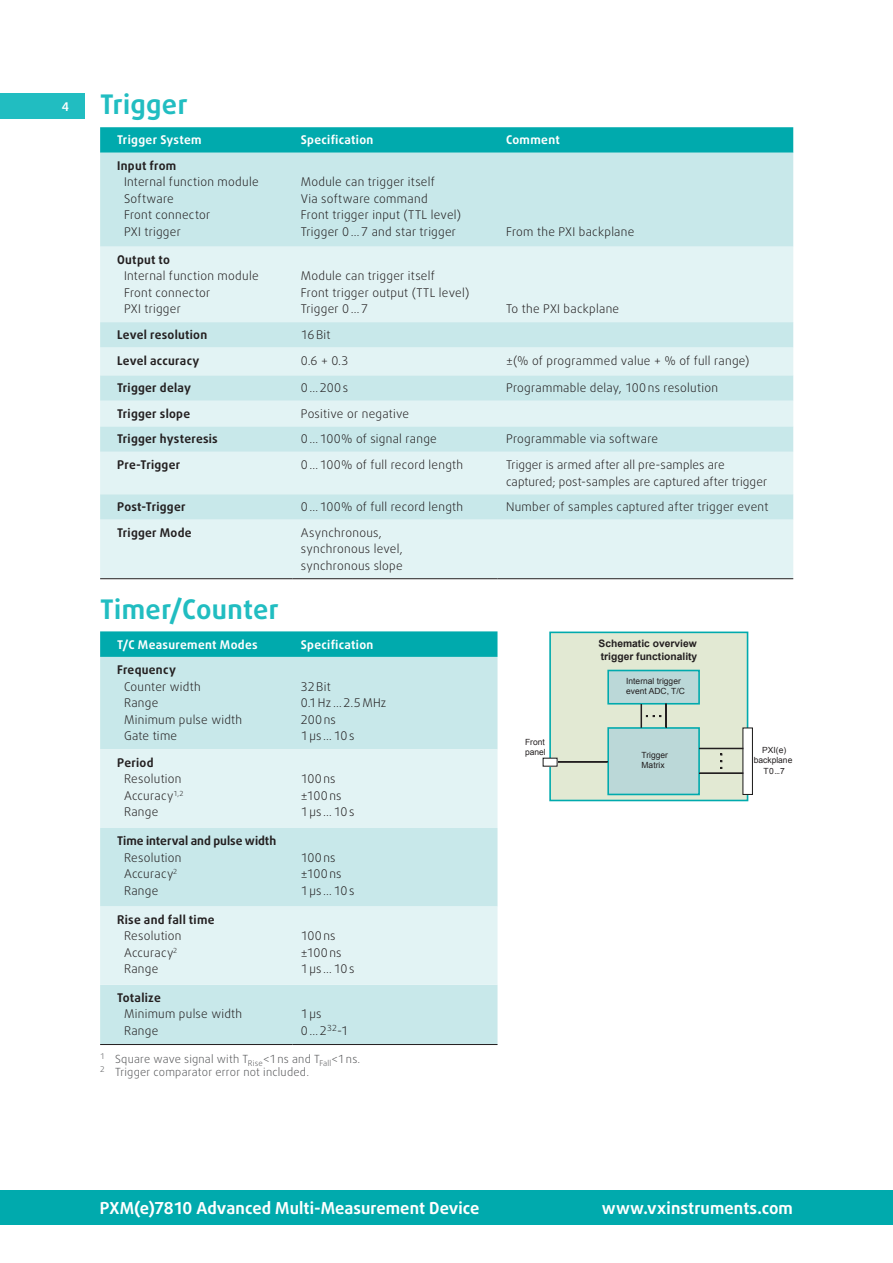
<style>
.page{position:relative;width:893px;height:1263px;background:#fff}
.page>*{position:absolute;margin:0;border:0;box-sizing:border-box;transform-origin:0 0}
.Header_überTabelle{font:700 27px "Daxline Pro";letter-spacing:.015em;color:#21bdc1}
.t1{font:700 16.5px "Daxline Pro";letter-spacing:.005em;color:#fff}
.Tabelle{font:300 12px/16.5px "Daxline Pro";letter-spacing:.02em;color:#231f20}
.Tabelle-2{font:700 12px "Daxline Pro";letter-spacing:.02em;color:#231f20}
.Tabelle_Überschrift{font:700 12px "Daxline Pro";letter-spacing:.025em;color:#fff}
.Tabelle-3{font:700 12px/16.5px "Daxline Pro";color:#231f20}
.Seitenzahl{font:700 12px "Daxline Pro";color:#fff}
.Kleingedruckt{font:300 11.25px/13.5px "Daxline Pro";letter-spacing:.02em;color:#57585a}
.t2{font:700 10.35px/12.3px "Arial";color:#231f20}
.t3{font:8.55px/10.2px "Arial";color:#231f20}
.s1{font-weight:700}
.s2{font-weight:300}
</style>
<div class="page">
<div style="left:0;top:1191px;width:893px;height:34px;background:#00aaad"></div>
<div style="left:0;top:94px;width:85px;height:25px;background:#21bdc1"></div>
<svg style="left:100px;top:127px;width:693px;height:26px;background:#06abae"></svg>
<div style="left:100px;top:153px;width:693px;height:94px;background:#c8e8ea"></div>
<svg style="left:100px;top:247px;width:693px;height:331px;background:#daeff0"></svg>
<hr style="left:100px;top:578px;width:192px;height:1px;background:#231f20">
<hr style="left:292px;top:578px;width:205px;height:1px;background:#231f20">
<hr style="left:497px;top:578px;width:296px;height:1px;background:#231f20">
<svg style="left:100px;top:631px;width:397px;height:26px;background:#05abae"></svg>
<div style="left:100px;top:657px;width:397px;height:387px;background:#c8e8ea"></div>
<svg style="left:100px;top:749px;width:397px;height:236px;background:#d9eff0"></svg>
<hr style="left:100px;top:1044px;width:192px;height:1px;background:#231f20">
<hr style="left:292px;top:1044px;width:205px;height:1px;background:#231f20">
<div style="left:550px;top:632px;width:197px;height:168px;background:#e2e9d3"></div>
<div style="left:549px;top:631px;width:199px;height:170px;border:2px solid #00aaad"></div>
<div style="left:608px;top:728px;width:91px;height:66px;background:#bbd8d8"></div>
<div style="left:607px;top:727px;width:93px;height:68px;border:2px solid #00aaad"></div>
<div style="left:743px;top:728px;width:9px;height:66px;background:#fff"></div>
<div style="left:743px;top:728px;width:10px;height:67px;border:1px solid #191817"></div>
<div style="left:608px;top:670px;width:91px;height:34px;background:#bbd8d8"></div>
<div style="left:607px;top:670px;width:93px;height:34px;border:2px solid #00aaad"></div>
<div style="left:700px;top:748px;width:43px;height:1px;border:1px solid #231f20"></div>
<div style="left:700px;top:773px;width:43px;height:1px;border:1px solid #231f20"></div>
<hr style="left:550px;top:762px;width:57px;height:1px;background:#191817">
<div style="left:550px;top:761px;width:57px;height:1px;border:1px solid #231f20"></div>
<div style="left:543px;top:758px;width:14px;height:8px;background:#fff"></div>
<svg style="left:660px;top:703px;width:7px;height:24px"></svg>
<svg style="left:641px;top:704px;width:13px;height:23px"></svg>
<p class="Seitenzahl" style="left:62px;top:98px;width:9px">4</p>
<p class="Header_überTabelle" style="left:100px;top:87px;width:89px">Trigger</p>
<p class="Tabelle_Überschrift" style="left:117px;top:132px;width:86px">Trigger System</p>
<p class="Tabelle_Überschrift" style="left:301px;top:132px;width:74px">Specification</p>
<p class="Tabelle_Überschrift" style="left:506px;top:132px;width:55px">Comment</p>
<p class="Tabelle" style="left:124px;top:157px;width:136px;text-indent:-7px"><span class="s1">Input from<br></span>Internal function module<br>Software<br>Front connector<br>PXI trigger</p>
<p class="Tabelle" style="left:301px;top:174px;width:162px">Module can trigger itself<br>Via software command<br>Front trigger input (TTL level)<br>Trigger 0…7 and star trigger</p>
<p class="Tabelle" style="left:506px;top:223px;width:130px">From the PXI backplane</p>
<p class="Tabelle" style="left:124px;top:251px;width:136px;text-indent:-7px"><span class="s1">Output to<br></span>Internal function module<br>Front connector<br>PXI trigger</p>
<p class="Tabelle" style="left:301px;top:268px;width:170px">Module can trigger itself<br>Front trigger output (TTL level)<br>Trigger 0…7</p>
<p class="Tabelle" style="left:506px;top:301px;width:115px">To the PXI backplane</p>
<p class="Tabelle-2" style="left:117px;top:327px;width:92px">Level resolution</p>
<p class="Tabelle" style="left:301px;top:327px;width:31px">16Bit</p>
<p class="Tabelle-2" style="left:117px;top:352px;width:84px">Level accuracy</p>
<p class="Tabelle" style="left:301px;top:352px;width:49px">0.6 + 0.3</p>
<p class="Tabelle" style="left:506px;top:352px;width:245px">±(% of programmed value + % of full range)</p>
<p class="Tabelle-2" style="left:117px;top:380px;width:75px">Trigger delay</p>
<p class="Tabelle" style="left:301px;top:380px;width:49px">0…200s</p>
<p class="Tabelle" style="left:506px;top:380px;width:214px">Programmable delay, 100ns resolution</p>
<p class="Tabelle-2" style="left:117px;top:406px;width:75px">Trigger slope</p>
<p class="Tabelle" style="left:301px;top:405px;width:110px">Positive or negative</p>
<p class="Tabelle-2" style="left:117px;top:431px;width:102px">Trigger hysteresis</p>
<p class="Tabelle" style="left:301px;top:431px;width:138px">0…100% of signal range</p>
<p class="Tabelle" style="left:506px;top:431px;width:154px">Programmable via software</p>
<p class="Tabelle-2" style="left:117px;top:457px;width:65px">Pre-Trigger</p>
<p class="Tabelle" style="left:301px;top:457px;width:164px">0…100% of full record length</p>
<p class="Tabelle" style="left:506px;top:457px;width:263px">Trigger is armed after all pre-samples are captured; post-samples are captured after trigger</p>
<p class="Tabelle-2" style="left:117px;top:499px;width:70px">Post-Trigger</p>
<p class="Tabelle" style="left:301px;top:499px;width:164px">0…100% of full record length</p>
<p class="Tabelle" style="left:506px;top:499px;width:264px">Number of samples captured after trigger event</p>
<p class="Tabelle-2" style="left:117px;top:525px;width:76px">Trigger Mode</p>
<p class="Tabelle" style="left:301px;top:524px;width:103px">Asynchronous, synchronous level, synchronous slope</p>
<p class="Header_überTabelle" style="left:100px;top:591px;width:180px">Timer/Counter</p>
<p class="Tabelle_Überschrift" style="left:117px;top:636px;width:142px">T/C Measurement Modes</p>
<p class="Tabelle_Überschrift" style="left:301px;top:636px;width:74px">Specification</p>
<p class="Tabelle" style="left:124px;top:662px;width:120px;text-indent:-7px"><span class="s1">Frequency<br></span>Counter width<br>Range<br>Minimum pulse width<br>Gate time</p>
<p class="t2" style="left:598px;top:638px;width:100px">Schematic overview trigger functionality</p>
<p class="t3" style="left:626px;top:676px;width:60px">Internal trigger event ADC, T/C</p>
<p class="Tabelle" style="left:301px;top:678px;width:87px">32Bit<br>0.1Hz…2.5MHz<br>200ns</p>
<p class="Tabelle" style="left:301px;top:728px;width:55px">1µs…10s</p>
<p class="t3" style="left:525px;top:737px;width:22px">Front panel</p>
<p class="t3" style="left:754px;top:745px;width:40px;text-align:center">PXI(e) backplane<br>T0...7</p>
<p class="t3" style="left:642px;top:750px;width:28px">Trigger<br>Matrix</p>
<p class="Tabelle" style="left:124px;top:754px;width:61px;text-indent:-7px"><span class="s1">Period<br></span>Resolution<br>Accuracy<sup>1,2<br></sup>Range</p>
<p class="Tabelle" style="left:301px;top:771px;width:55px">100ns ±100ns<br>1µs…10s</p>
<p class="Tabelle-3" style="left:124px;top:833px;width:154px;text-indent:-7px">Time interval and pulse width<br><span class="s2">Resolution<br>Accuracy</span><sup>2<br></sup><span class="s2">Range</span></p>
<p class="Tabelle" style="left:124px;top:911px;width:92px;text-indent:-7px"><span class="s1">Rise and fall time<br></span>Resolution<br>Accuracy<sup>2<br></sup>Range</p>
<p class="Tabelle" style="left:301px;top:849px;width:55px">100ns ±100ns<br>1µs…10s</p>
<p class="Tabelle" style="left:301px;top:928px;width:55px">100ns ±100ns<br>1µs…10s</p>
<p class="Tabelle" style="left:124px;top:989px;width:120px;text-indent:-7px"><span class="s1">Totalize<br></span>Minimum pulse width<br>Range</p>
<p class="Tabelle" style="left:301px;top:1006px;width:49px">1µs<br>0…2<sup>32</sup>-1</p>
<p class="Kleingedruckt" style="left:100px;top:1052px;width:262px"><sup>1</sup> Square wave signal with T<sub>Rise</sub>&lt;1ns and T<sub>Fall</sub>&lt;1ns.<br><sup>2</sup> Trigger comparator error not included.</p>
<h2 class="t1" style="left:100px;top:1197px;width:381px">PXM(e)7810 Advanced Multi-Measurement Device</h2>
<h2 class="t1" style="left:602px;top:1197px;width:193px">www.vxinstruments.com</h2>
</div>
